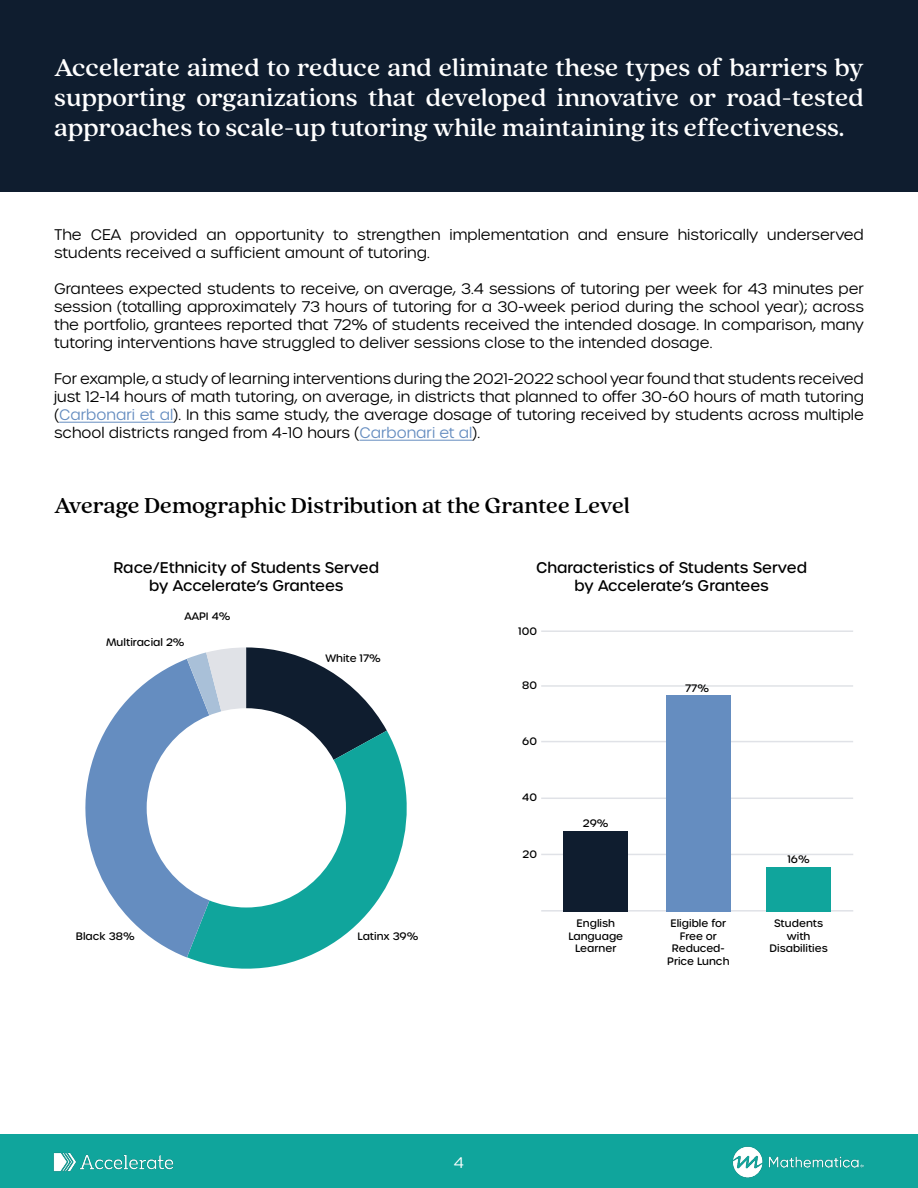
<style>
.page{position:relative;width:918px;height:1188px;background:#fff}
.page>*{position:absolute;margin:0;border:0;box-sizing:border-box;transform-origin:0 0}
.t1{font:450px "Chartwell Pies";color:#0f1d2f}
.t2{font:500 27px/30px "Quincy CF";color:#fff;text-align:justify}
.t3{font:500 24px "Quincy CF";letter-spacing:-.01em;color:#000}
.t4{font:300 15px/18px "Urbane Rounded";color:#000;text-align:justify}
.t5{font:500 15px/18px "Urbane Rounded";color:#000;text-align:center}
.t6{font:300 15px "Urbane Rounded";color:#fff}
.t7{font:500 10.5px/12.6px "Urbane Rounded";color:#000;text-align:center}
.s1{color:#658dc0}
.s2{color:#10a59c}
.s3{color:#a9c0d8}
.s4{color:#e0e2e7}
.s5{color:#fff}
</style>
<div class="page">
<div style="left:0;top:0;width:918px;height:191px;background:#0f1d2f"></div>
<div style="left:0;top:1134px;width:918px;height:54px;background:#10a59c"></div>
<img style="left:54px;top:1152px;width:120px;height:20px">
<hr style="left:59px;top:422px;width:114px;height:1px;background:#658dc0">
<hr style="left:359px;top:440px;width:113px;height:1px;background:#658dc0">
<hr style="left:541px;top:630px;width:312px;height:2px;background:#e0e2e7">
<hr style="left:541px;top:685px;width:312px;height:2px;background:#e0e2e7">
<hr style="left:541px;top:741px;width:312px;height:1px;background:#e0e2e7">
<hr style="left:541px;top:798px;width:312px;height:1px;background:#e0e2e7">
<hr style="left:541px;top:854px;width:312px;height:1px;background:#e0e2e7">
<hr style="left:541px;top:910px;width:312px;height:2px;background:#e0e2e7">
<div style="left:563px;top:831px;width:65px;height:81px;background:#0f1d2f"></div>
<div style="left:666px;top:695px;width:65px;height:217px;background:#658dc0"></div>
<div style="left:766px;top:867px;width:65px;height:45px;background:#10a59c"></div>
<img style="left:733px;top:1146px;width:131px;height:32px">
<h2 class="t2" style="left:54px;top:51px;width:811px">Accelerate aimed to reduce and eliminate these types of barriers by supporting organizations that developed innovative or road-tested approaches to scale-up tutoring while maintaining its effectiveness.</h2>
<p class="t4" style="left:54px;top:226px;width:812px">The CEA provided an opportunity to strengthen implementation and ensure historically underserved students received a sufficient amount of tutoring.</p>
<p class="t4" style="left:54px;top:280px;width:812px">Grantees expected students to receive, on average, 3.4 sessions of tutoring per week for 43 minutes per session (totalling approximately 73 hours of tutoring for a 30-week period during the school year); across the portfolio, grantees reported that 72% of students received the intended dosage. In comparison, many tutoring interventions have struggled to deliver sessions close to the intended dosage.</p>
<p class="t4" style="left:54px;top:370px;width:812px">For example, a study of learning interventions during the 2021-2022 school year found that students received just 12-14 hours of math tutoring, on average, in districts that planned to offer 30-60 hours of math tutoring (<span class="s1">Carbonari et al</span>). In this same study, the average dosage of tutoring received by students across multiple school districts ranged from 4-10 hours (<span class="s1">Carbonari et al</span>).</p>
<h3 class="t3" style="left:54px;top:488px;width:578px">Average Demographic Distribution at the Grantee Level</h3>
<p class="t5" style="left:114px;top:558px;width:267px">Race/Ethnicity of Students Served by Accelerate’s Grantees</p>
<p class="t7" style="left:184px;top:610px;width:48px">AAPI 4%</p>
<p class="t7" style="left:106px;top:636px;width:80px">Multiracial 2%</p>
<h1 class="t1" style="left:63px;top:532px;width:732px">17+<span class="s2">9</span><span class="s1">38</span><span class="s3">2</span><span class="s4">4</span><span class="s5">x60</span></h1>
<p class="t7" style="left:326px;top:652px;width:57px">White 17%</p>
<p class="t7" style="left:76px;top:930px;width:60px">Black 38%</p>
<p class="t7" style="left:358px;top:930px;width:62px">Latinx 39%</p>
<p class="t5" style="left:536px;top:558px;width:273px">Characteristics of Students Served by Accelerate’s Grantees</p>
<p class="t7" style="left:518px;top:625px;width:20px">100</p>
<p class="t7" style="left:522px;top:679px;width:16px">80</p>
<p class="t7" style="left:522px;top:735px;width:16px">60</p>
<p class="t7" style="left:522px;top:791px;width:16px">40</p>
<p class="t7" style="left:523px;top:848px;width:16px">20</p>
<p class="t7" style="left:583px;top:816px;width:27px">29%</p>
<p class="t7" style="left:685px;top:682px;width:26px">77%</p>
<p class="t7" style="left:787px;top:853px;width:24px">16%</p>
<p class="t7" style="left:568px;top:917px;width:56px">English<br>Language<br>Learner</p>
<p class="t7" style="left:667px;top:917px;width:64px">Eligible for<br>Free or<br>Reduced-<br>Price Lunch</p>
<p class="t7" style="left:770px;top:917px;width:60px">Students with<br>Disabilities</p>
<p class="t6" style="left:454px;top:1153px;width:12px">4</p>
</div>
